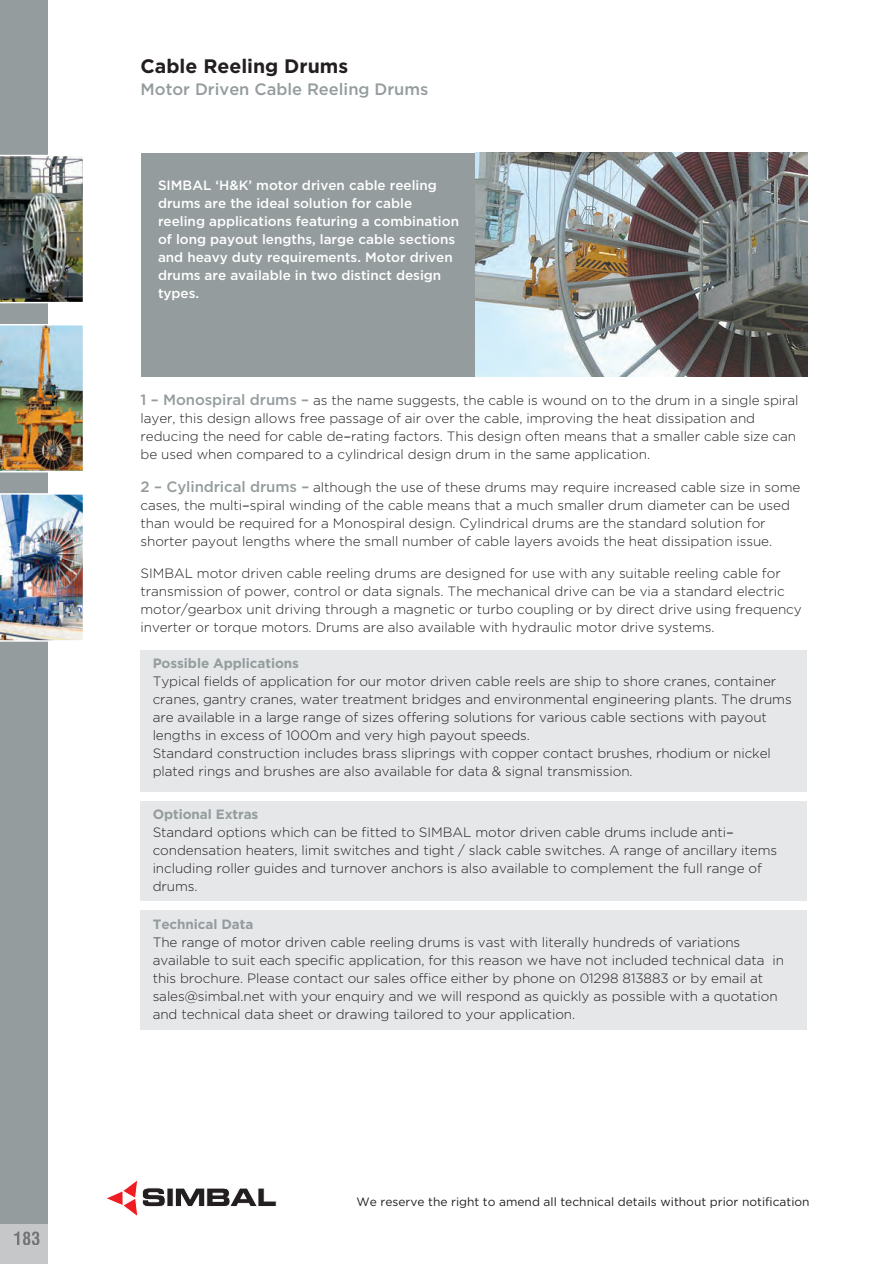
<style>
.page{position:relative;width:894px;height:1264px;background:#fff}
.page>*{position:absolute;margin:0;border:0;box-sizing:border-box;transform-origin:0 0}
.t1{font:700 19.5px "Gotham";color:#231f20}
.t2{font:500 16.5px "Gotham";color:#949c9e}
.t3{font:300 13.5px/18px "Gotham";letter-spacing:-.005em;color:#231f20}
.t4{font:500 13.5px/18px "Gotham";color:#fff}
.t5{font:700 13.5px "Gotham";letter-spacing:-.005em;color:#949c9e}
.t6{font:12px "Gotham";color:#231f20}
.s1{font-weight:500;font-size:15px;color:#949c9e}
.s2{font-family:"Lucida Grande";font-weight:400}
.s3{font-weight:700;color:#949c9e}
</style>
<div class="page">
<div style="left:141px;top:153px;width:521px;height:223px;background:#949c9e"></div>
<img style="left:475px;top:153px;width:332px;height:223px">
<div style="left:141px;top:650px;width:666px;height:141px;background:#e6e7e9"></div>
<div style="left:141px;top:801px;width:666px;height:99px;background:#e6e7e9"></div>
<div style="left:141px;top:910px;width:666px;height:119px;background:#e6e7e9"></div>
<div style="left:0;top:0;width:48px;height:1227px;background:#949c9e"></div>
<div style="left:0;top:1224px;width:48px;height:39px;background:#c5c7c8"></div>
<svg style="left:107px;top:1180px;width:170px;height:36px"></svg>
<img style="left:0;top:155px;width:83px;height:148px">
<img style="left:0;top:324px;width:83px;height:148px">
<img style="left:0;top:493px;width:83px;height:148px">
<svg style="left:14px;top:1231px;width:25px;height:14px"></svg>
<h1 class="t1" style="left:141px;top:54px;width:209px">Cable Reeling Drums</h1>
<p class="t2" style="left:141px;top:80px;width:289px">Motor Driven Cable Reeling Drums</p>
<p class="t4" style="left:158px;top:176px;width:303px">SIMBAL ‘H&amp;K’ motor driven cable reeling drums are the ideal solution for cable reeling applications featuring a combination of long payout lengths, large cable sections and heavy duty requirements. Motor driven drums are available in two distinct design types.</p>
<p class="t3" style="left:141px;top:391px;width:660px"><span class="s1">1 – Monospiral drums –</span> as the name suggests, the cable is wound on to the drum in a single spiral layer, this design allows free passage of air over the cable, improving the heat dissipation and reducing the need for cable de<span class="s2">-</span>rating factors. This design often means that a smaller cable size can be used when compared to a cylindrical design drum in the same application.</p>
<p class="t3" style="left:141px;top:478px;width:661px"><span class="s1">2 – Cylindrical drums –</span> although the use of these drums may require increased cable size in some cases, the multi<span class="s2">-</span>spiral winding of the cable means that a much smaller drum diameter can be used than would be required for a Monospiral design. Cylindrical drums are the standard solution for shorter payout lengths where the small number of cable layers avoids the heat dissipation issue.</p>
<p class="t3" style="left:141px;top:563px;width:663px">SIMBAL motor driven cable reeling drums are designed for use with any suitable reeling cable for transmission of power, control or data signals. The mechanical drive can be via a standard electric motor/gearbox unit driving through a magnetic or turbo coupling or by direct drive using frequency inverter or torque motors. Drums are also available with hydraulic motor drive systems.</p>
<p class="t5" style="left:153px;top:655px;width:148px">Possible Applications</p>
<p class="t3" style="left:153px;top:671px;width:641px">Typical fields of application for our motor driven cable reels are ship to shore cranes, container cranes, gantry cranes, water treatment bridges and environmental engineering plants. The drums are available in a large range of sizes offering solutions for various cable sections with payout lengths in excess of 1000m and very high payout speeds.<br>Standard construction includes brass sliprings with copper contact brushes, rhodium or nickel plated rings and brushes are also available for data &amp; signal transmission.</p>
<p class="t3" style="left:153px;top:805px;width:626px"><span class="s3">Optional Extras<br></span>Standard options which can be fitted to SIMBAL motor driven cable drums include anti&shy;condensation heaters, limit switches and tight / slack cable switches. A range of ancillary items including roller guides and turnover anchors is also available to complement the full range of drums.</p>
<p class="t5" style="left:153px;top:916px;width:102px">Technical Data</p>
<p class="t3" style="left:153px;top:932px;width:633px">The range of motor driven cable reeling drums is vast with literally hundreds of variations available to suit each specific application, for this reason we have not included technical data in this brochure. Please contact our sales office either by phone on 01298 813883 or by email at sales@simbal.net with your enquiry and we will respond as quickly as possible with a quotation and technical data sheet or drawing tailored to your application.</p>
<p class="t6" style="left:357px;top:1195px;width:455px">We reserve the right to amend all technical details without prior notification</p>
</div>
